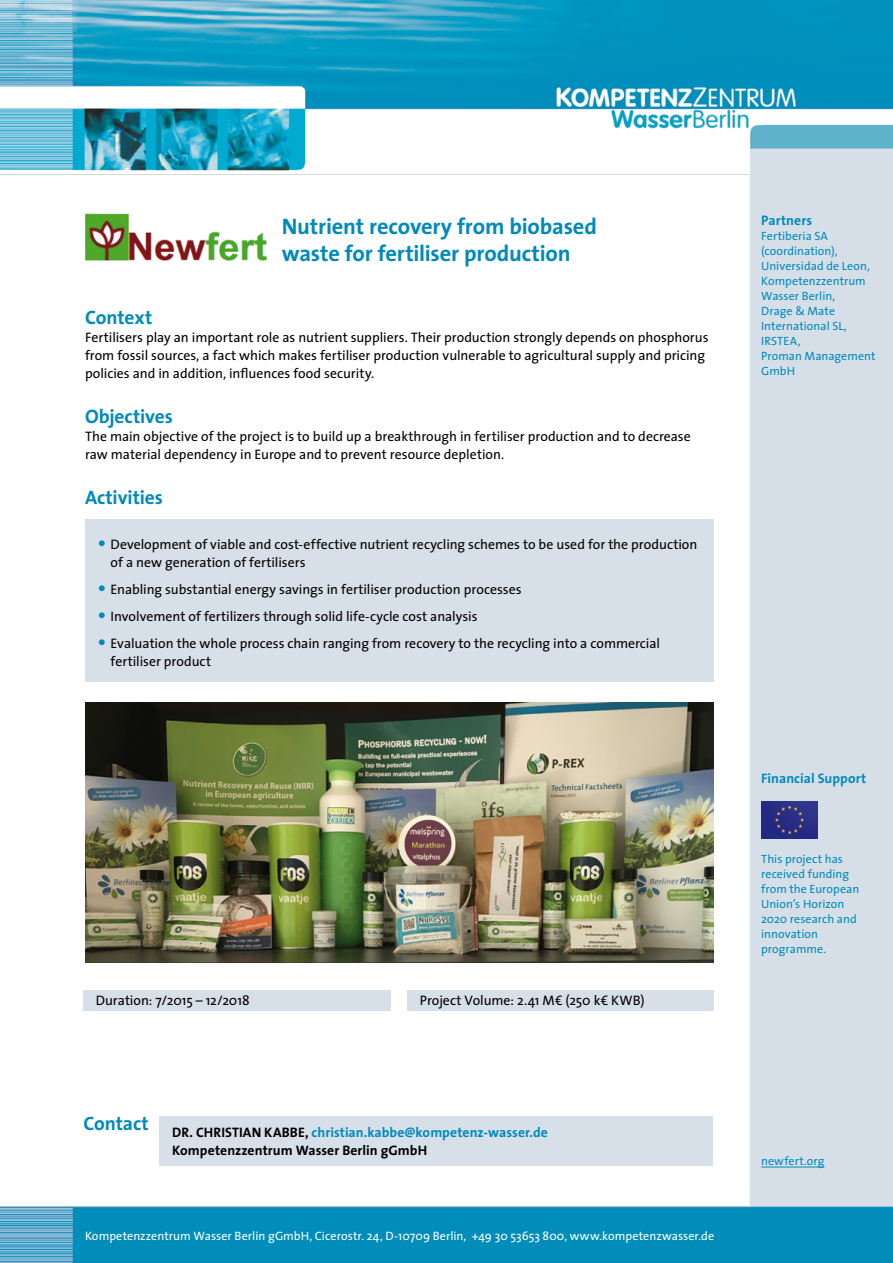
<style>
.page{position:relative;width:893px;height:1263px;background:#fff}
.page>*{position:absolute;margin:0;border:0;box-sizing:border-box;transform-origin:0 0}
.t1{font:700 22.5px/27px "The Sans";letter-spacing:-.01em;color:#008abb}
.t2{font:700 19.5px "The Sans";letter-spacing:-.005em;color:#008abb}
.t3{font:13.8px/18px "The Sans";color:#000}
.t4{font:700 13.8px/18px "The Sans";letter-spacing:.005em;color:#000}
.t5{font:700 13.8px "The Sans";color:#008abb}
.t6{font:12.15px "The Sans";color:#fff}
.t7{font:12px/15px "The Sans";letter-spacing:.005em;color:#008abb}
.s1{font-weight:700;font-size:19.5px;color:#008abb}
.s2{color:#008abb}
</style>
<div class="page">
<img style="left:0;top:0;width:893px;height:1263px">
<img style="left:761px;top:801px;width:57px;height:38px">
<div style="left:159px;top:1116px;width:554px;height:50px;background:#d7dfe8"></div>
<div style="left:83px;top:990px;width:307px;height:20px;background:#d7dfe8"></div>
<div style="left:407px;top:990px;width:306px;height:20px;background:#d7dfe8"></div>
<div style="left:85px;top:520px;width:628px;height:162px;background:#d7dfe8"></div>
<img style="left:85px;top:703px;width:628px;height:260px">
<hr style="left:761px;top:1167px;width:63px;height:1px;background:#008abb">
<div style="left:77px;top:207px;width:201px;height:58px;background:#fff"></div>
<img style="left:85px;top:213px;width:183px;height:48px">
<h1 class="t1" style="left:282px;top:212px;width:317px">Nutrient recovery from biobased waste for fertiliser production</h1>
<h2 class="t2" style="left:85px;top:301px;width:69px">Context</h2>
<p class="t3" style="left:85px;top:328px;width:625px">Fertilisers play an important role as nutrient suppliers. Their production strongly depends on phosphorus from fossil sources, a fact which makes fertiliser production vulnerable to agricultural supply and pricing policies and in addition, influences food security.</p>
<h2 class="t2" style="left:85px;top:400px;width:89px">Objectives</h2>
<p class="t3" style="left:85px;top:427px;width:607px">The main objective of the project is to build up a breakthrough in fertiliser production and to decrease raw material dependency in Europe and to prevent resource depletion.</p>
<h2 class="t2" style="left:85px;top:481px;width:79px">Activities</h2>
<p class="t3" style="left:111px;top:535px;width:588px;text-indent:-13px"><span class="s1">•</span> Development of viable and cost-effective nutrient recycling schemes to be used for the production of a new generation of fertilisers</p>
<p class="t3" style="left:98px;top:580px;width:425px"><span class="s1">•</span> Enabling substantial energy savings in fertiliser production processes</p>
<p class="t3" style="left:98px;top:607px;width:381px"><span class="s1">•</span> Involvement of fertilizers through solid life-cycle cost analysis</p>
<p class="t3" style="left:111px;top:634px;width:551px;text-indent:-13px"><span class="s1">•</span> Evaluation the whole process chain ranging from recovery to the recycling into a commercial fertiliser product</p>
<p class="t3" style="left:96px;top:991px;width:156px">Duration: 7/2015 – 12/2018</p>
<p class="t3" style="left:420px;top:991px;width:226px">Project Volume: 2.41 M€ (250 k€ KWB)</p>
<p class="t4" style="left:172px;top:1123px;width:377px;text-indent:-89px"><sup>Contact</sup> Dr. Christian Kabb e, <span class="s2">christian.kabbe@kompetenz-wasser.de<br></span>Kompetenzzentrum Wasser Berlin gGmbH</p>
<p class="t6" style="left:85px;top:1226px;width:631px">Kompetenzzentrum Wasser Berlin gGmbH, Cicerostr. 24, D-10709 Berlin, +49 30 53653 800, www.kompetenzwasser.de</p>
<p class="t5" style="left:761px;top:209px;width:53px">Partners</p>
<p class="t7" style="left:761px;top:228px;width:116px">Fertiberia SA (coordination),<br>Universidad de Leon,<br>Kompetenzzentrum<br>Wasser Berlin,<br>Drage &amp; Mate<br>International SL,<br>IRSTEA,<br>Proman Management<br>GmbH</p>
<p class="t5" style="left:761px;top:767px;width:107px">Financial Support</p>
<p class="t7" style="left:761px;top:851px;width:100px">This project has received funding from the European<br>Union’s Horizon<br>2020 research and innovation programme.</p>
<p class="t7" style="left:761px;top:1153px;width:65px">newfert.org</p>
</div>
